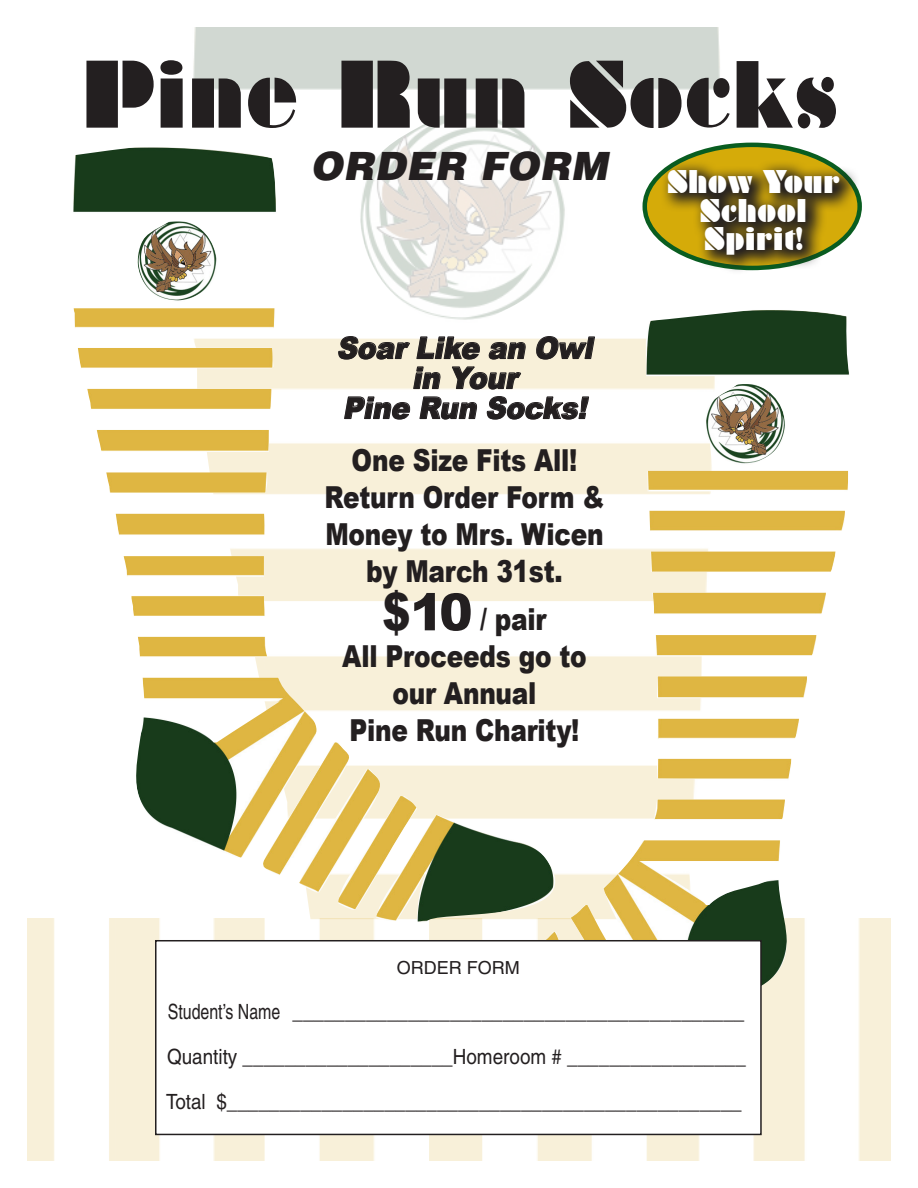
<style>
.page{position:relative;width:918px;height:1188px;background:#fff}
.page>*{position:absolute;margin:0;border:0;box-sizing:border-box;transform-origin:0 0}
.t1{font:87px "Braggadocio";letter-spacing:.02em;color:#231f20;scale:.82 1}
.t2{font:italic 900 39px "Helvetica";letter-spacing:.02em;color:#231f20}
.t3{font:900 30.3px/36.9px "Arial";letter-spacing:-.01em;color:#231f20;text-align:center;scale:.82 1}
.t4{font:italic 900 30.3px "Arial";color:#231f20;scale:.93 1}
.t5{font:30px/28.5px "Braggadocio";letter-spacing:.02em;color:#fff;text-align:center;scale:.82 1}
.t6{font:21px "Helvetica";color:#231f20;scale:.9 1}
.t7{font:21px "Helvetica";color:#231f20;scale:.76 1}
.t8{font:18px "Helvetica";color:#231f20}
.s1{font-size:51.3px}
</style>
<div class="page">
<img style="left:27px;top:918px;width:864px;height:243px">
<img style="left:193px;top:27px;width:529px;height:120px">
<img style="left:73px;top:147px;width:777px;height:873px">
<div style="left:156px;top:941px;width:605px;height:193px;background:#fff"></div>
<div style="left:155px;top:940px;width:607px;height:195px;border:2px solid #231f20"></div>
<svg style="left:338px;top:336px;width:142px;height:24px;background:#cec8b8"></svg>
<svg style="left:488px;top:342px;width:38px;height:18px"></svg>
<svg style="left:535px;top:336px;width:61px;height:24px"></svg>
<svg style="left:413px;top:366px;width:28px;height:24px"></svg>
<svg style="left:451px;top:366px;width:71px;height:24px;background:#d2cbb9"></svg>
<svg style="left:344px;top:396px;width:66px;height:24px"></svg>
<svg style="left:419px;top:396px;width:59px;height:24px"></svg>
<svg style="left:487px;top:396px;width:103px;height:24px"></svg>
<svg style="left:645px;top:145px;width:215px;height:123px;background:#aa9a0d"></svg>
<svg style="left:660px;top:160px;width:201px;height:115px"></svg>
<p class="t1" style="left:81px;top:42px;width:922px">Pine Run Socks</p>
<p class="t2" style="left:310px;top:141px;width:299px">ORDER FORM</p>
<p class="t5" style="left:667px;top:168px;width:212px">Show Your<br>School</p>
<p class="t5" style="left:704px;top:225px;width:122px">Spirit!</p>
<p class="t4" style="left:337px;top:326px;width:285px">SoarLike an Owl</p>
<p class="t4" style="left:412px;top:356px;width:123px">in Your</p>
<p class="t4" style="left:343px;top:386px;width:272px">Pine Run Socks!</p>
<p class="t3" style="left:352px;top:441px;width:277px">One Size Fits All!</p>
<p class="t3" style="left:325px;top:478px;width:343px">Return Order Form &amp;<br>Money to Mrs. Wicen by March 31st.</p>
<p class="t3" style="left:383px;top:600px;width:202px"><span class="s1">$10</span> / pair</p>
<p class="t3" style="left:342px;top:637px;width:300px">All Proceeds go to</p>
<p class="t3" style="left:393px;top:674px;width:177px">our Annual</p>
<p class="t3" style="left:350px;top:711px;width:282px">Pine Run Charity!</p>
<p class="t8" style="left:397px;top:958px;width:124px">ORDER FORM</p>
<p class="t7" style="left:168px;top:1000px;width:760px">Student’s Name ___________________________________________</p>
<p class="t6" style="left:167px;top:1045px;width:645px">Quantity ____________________Homeroom # _________________</p>
<p class="t6" style="left:166px;top:1090px;width:641px">Total $_________________________________________________</p>
</div>
